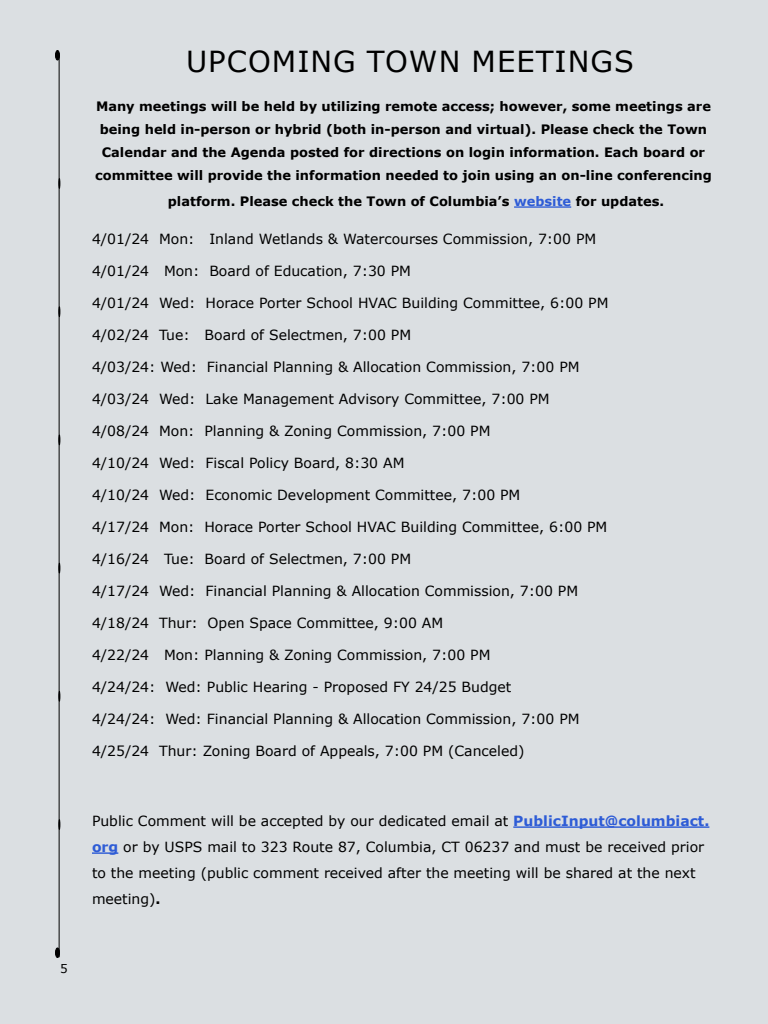
<style>
.page{position:relative;width:768px;height:1024px;background:#dbdfe2}
.page>*{position:absolute;margin:0;border:0;box-sizing:border-box;transform-origin:0 0}
.Body_Text{font:29px "Verdana";letter-spacing:.035em;color:#000}
.t1{font:14px/26px "Verdana";color:#000}
.t2{font:700 13px/23px "Verdana";color:#000;text-align:center}
.t3{font:12px "Verdana";color:#000}
.s1{color:#2e5cd6}
.s2{font-weight:700;color:#2e5cd6}
.s3{font-weight:700}
</style>
<div class="page">
<hr style="left:59px;top:55px;width:1px;height:902px;background:#000">
<svg style="left:58px;top:178px;width:2px;height:11px"></svg>
<svg style="left:58px;top:306px;width:2px;height:11px"></svg>
<svg style="left:58px;top:691px;width:2px;height:11px"></svg>
<svg style="left:58px;top:819px;width:2px;height:11px"></svg>
<hr style="left:56px;top:948px;width:4px;height:10px;background:#000;border-radius:50%">
<div style="left:55px;top:947px;width:5px;height:11px;border:1px solid #000;border-radius:50%"></div>
<hr style="left:56px;top:50px;width:4px;height:10px;background:#000;border-radius:50%">
<div style="left:55px;top:50px;width:5px;height:11px;border:1px solid #000;border-radius:50%"></div>
<hr style="left:514px;top:206px;width:57px;height:2px;background:#2e5cd6">
<hr style="left:513px;top:826px;width:196px;height:2px;background:#2e5cd6">
<hr style="left:92px;top:852px;width:26px;height:2px;background:#2e5cd6">
<p class="t3" style="left:60px;top:961px;width:9px">5</p>
<p class="Body_Text" style="left:186px;top:42px;width:449px">UPCOMING TOWN MEETINGS</p>
<p class="t2" style="left:95px;top:95px;width:618px">Many meetings will be held by utilizing remote access; however, some meetings are being held in-person or hybrid (both in-person and virtual). Please check the Town Calendar and the Agenda posted for directions on login information. Each board or committee will provide the information needed to join using an on-line conferencing</p>
<p class="t2" style="left:168px;top:190px;width:498px">platform. Please check the Town of Columbia’s <span class="s1">website</span> for updates.</p>
<p class="t1" style="left:92px;top:226px;width:506px">4/01/24 Mon: Inland Wetlands &amp; Watercourses Commission, 7:00 PM</p>
<p class="t1" style="left:92px;top:258px;width:321px">4/01/24 Mon: Board of Education, 7:30 PM</p>
<p class="t1" style="left:92px;top:290px;width:518px">4/01/24 Wed: Horace Porter School HVAC Building Committee, 6:00 PM</p>
<p class="t1" style="left:92px;top:322px;width:321px">4/02/24 Tue: Board of Selectmen, 7:00 PM</p>
<p class="t1" style="left:92px;top:354px;width:489px">4/03/24: Wed: Financial Planning &amp; Allocation Commission, 7:00 PM</p>
<p class="t1" style="left:92px;top:386px;width:459px">4/03/24 Wed: Lake Management Advisory Committee, 7:00 PM</p>
<p class="t1" style="left:92px;top:418px;width:400px">4/08/24 Mon: Planning &amp; Zoning Commission, 7:00 PM</p>
<p class="t1" style="left:92px;top:450px;width:314px">4/10/24 Wed: Fiscal Policy Board, 8:30 AM</p>
<p class="t1" style="left:92px;top:482px;width:430px">4/10/24 Wed: Economic Development Committee, 7:00 PM</p>
<p class="t1" style="left:92px;top:514px;width:517px">4/17/24 Mon: Horace Porter School HVAC Building Committee, 6:00 PM</p>
<p class="t1" style="left:92px;top:546px;width:321px">4/16/24 Tue: Board of Selectmen, 7:00 PM</p>
<p class="t1" style="left:92px;top:578px;width:488px">4/17/24 Wed: Financial Planning &amp; Allocation Commission, 7:00 PM</p>
<p class="t1" style="left:92px;top:610px;width:353px">4/18/24 Thur: Open Space Committee, 9:00 AM</p>
<p class="t1" style="left:92px;top:642px;width:400px">4/22/24 Mon: Planning &amp; Zoning Commission, 7:00 PM</p>
<p class="t1" style="left:92px;top:674px;width:421px">4/24/24: Wed: Public Hearing - Proposed FY 24/25 Budget</p>
<p class="t1" style="left:92px;top:706px;width:489px">4/24/24: Wed: Financial Planning &amp; Allocation Commission, 7:00 PM</p>
<p class="t1" style="left:92px;top:738px;width:434px">4/25/24 Thur: Zoning Board of Appeals, 7:00 PM (Canceled)</p>
<p class="t1" style="left:92px;top:808px;width:619px">Public Comment will be accepted by our dedicated email at <span class="s2">PublicInput@columbiact. org</span> or by USPS mail to 323 Route 87, Columbia, CT 06237 and must be received prior to the meeting (public comment received after the meeting will be shared at the next meeting)<span class="s3">.</span></p>
</div>
